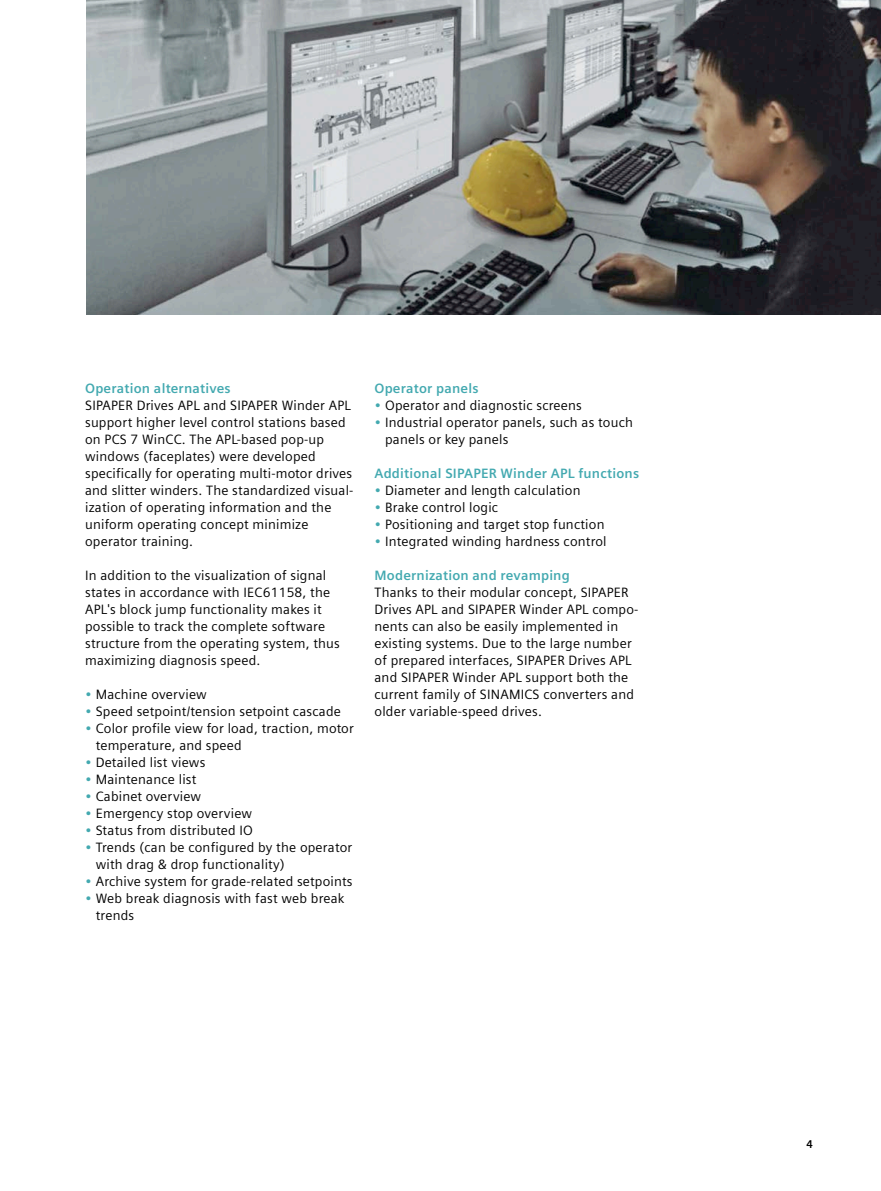
<style>
.page{position:relative;width:881px;height:1191px;background:#fff}
.page>*{position:absolute;margin:0;border:0;box-sizing:border-box;transform-origin:0 0}
.t1{font:13.5px/17px "Siemens Sans Global";letter-spacing:.015em;color:#000}
.t2{font:700 13.5px "Siemens Sans Global";letter-spacing:.015em;color:#43a9b0}
.t3{font:700 11.25px "Siemens Sans Global";color:#000}
.s1{color:#43a9b0}
</style>
<div class="page">
<img style="left:86px;top:0;width:794px;height:315px">
<p class="t2" style="left:85px;top:380px;width:147px">Operation alternatives</p>
<p class="t1" style="left:85px;top:397px;width:270px">SIPAPER Drives APL and SIPAPER Winder APL support higher level control stations based on PCS 7 WinCC. The APL-based pop-up windows (faceplates) were developed specifically for operating multi-motor drives and slitter winders. The standardized visual&shy;ization of operating information and the uniform operating concept minimize operator training.</p>
<p class="t1" style="left:85px;top:567px;width:256px">In addition to the visualization of signal states in accordance with IEC61158, the APL's block jump functionality makes it possible to track the complete software structure from the operating system, thus maximizing diagnosis speed.</p>
<p class="t1" style="left:85px;top:686px;width:123px"><span class="s1">•</span> Machine overview</p>
<p class="t1" style="left:85px;top:703px;width:257px"><span class="s1">•</span> Speed setpoint/tension setpoint cascade</p>
<p class="t1" style="left:96px;top:720px;width:259px;text-indent:-11px"><span class="s1">•</span> Color profile view for load, traction, motor temperature, and speed</p>
<p class="t1" style="left:85px;top:754px;width:122px"><span class="s1">•</span> Detailed list views</p>
<p class="t1" style="left:85px;top:771px;width:113px"><span class="s1">•</span> Maintenance list</p>
<p class="t1" style="left:85px;top:788px;width:117px"><span class="s1">•</span> Cabinet overview</p>
<p class="t1" style="left:85px;top:805px;width:168px"><span class="s1">•</span> Emergency stop overview</p>
<p class="t1" style="left:85px;top:822px;width:169px"><span class="s1">•</span> Status from distributed IO</p>
<p class="t1" style="left:96px;top:839px;width:258px;text-indent:-11px"><span class="s1">•</span> Trends (can be configured by the operator with drag &amp; drop functionality)</p>
<p class="t1" style="left:85px;top:873px;width:269px"><span class="s1">•</span> Archive system for grade-related setpoints</p>
<p class="t1" style="left:96px;top:890px;width:250px;text-indent:-11px"><span class="s1">•</span> Web break diagnosis with fast web break trends</p>
<p class="t2" style="left:374px;top:380px;width:105px">Operator panels</p>
<p class="t1" style="left:374px;top:397px;width:209px"><span class="s1">•</span> Operator and diagnostic screens</p>
<p class="t1" style="left:385px;top:414px;width:249px;text-indent:-11px"><span class="s1">•</span> Industrial operator panels, such as touch panels or key panels</p>
<p class="t2" style="left:374px;top:465px;width:266px">Additional SIPAPER Winder APL functions</p>
<p class="t1" style="left:374px;top:482px;width:207px"><span class="s1">•</span> Diameter and length calculation</p>
<p class="t1" style="left:374px;top:499px;width:125px"><span class="s1">•</span> Brake control logic</p>
<p class="t1" style="left:374px;top:516px;width:231px"><span class="s1">•</span> Positioning and target stop function</p>
<p class="t1" style="left:374px;top:533px;width:233px"><span class="s1">•</span> Integrated winding hardness control</p>
<p class="t2" style="left:374px;top:567px;width:197px">Modernization and revamping</p>
<p class="t1" style="left:374px;top:584px;width:265px">Thanks to their modular concept, SIPAPER Drives APL and SIPAPER Winder APL compo&shy;nents can also be easily implemented in existing systems. Due to the large number of prepared interfaces, SIPAPER Drives APL and SIPAPER Winder APL support both the current family of SINAMICS converters and older variable-speed drives.</p>
<p class="t3" style="left:806px;top:1137px;width:8px">4</p>
</div>
